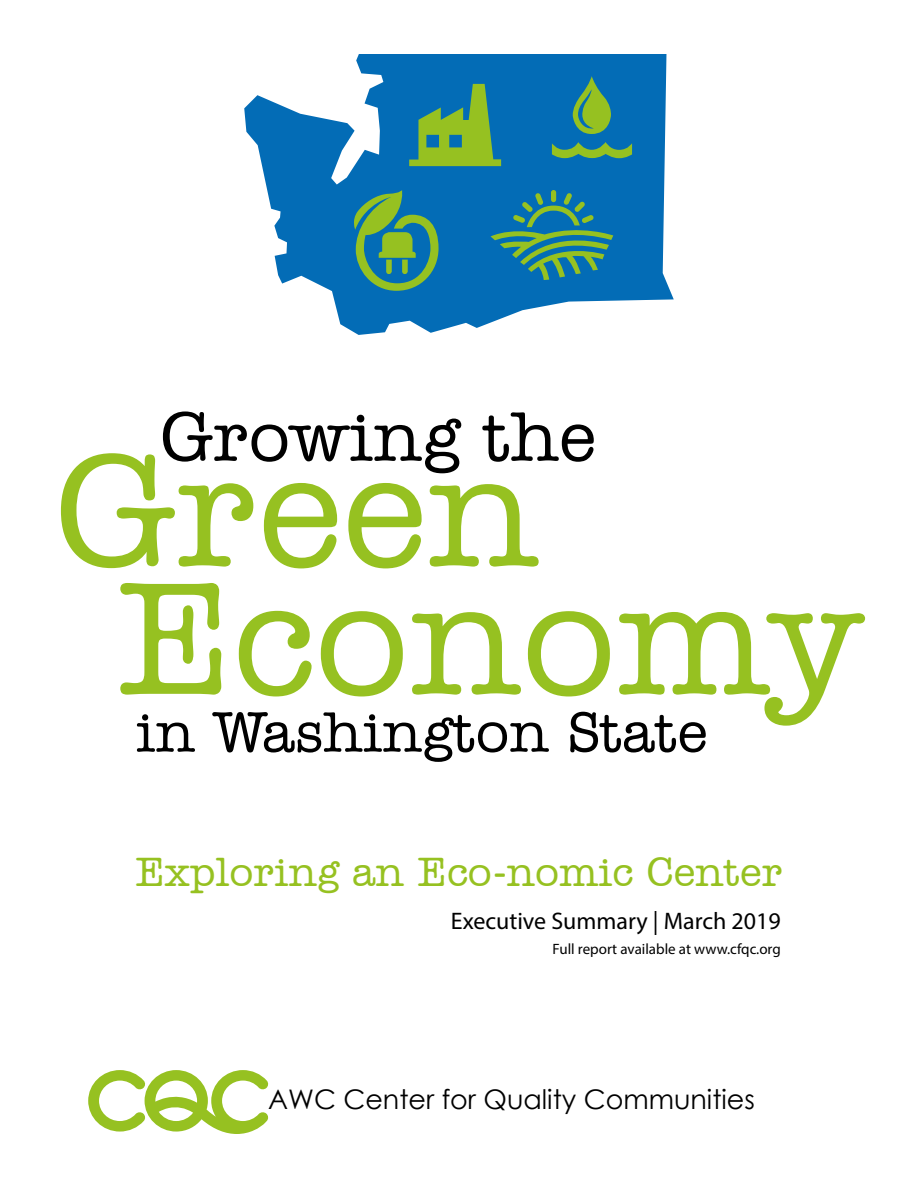
<style>
.page{position:relative;width:918px;height:1188px;background:#fff}
.page>*{position:absolute;margin:0;border:0;box-sizing:border-box;transform-origin:0 0}
.t1{font:500 165px/128.1px "Amer Typewriter IT Cby BT";color:#96c121}
.t2{font:500 72px "Amer Typewriter IT Cby BT";color:#000}
.t3{font:500 58.5px "Amer Typewriter IT Cby BT";color:#000}
.t4{font:500 42px "Amer Typewriter IT Cby BT";color:#96c121}
.t5{font:27px "Century Gothic";color:#000}
.t6{font:24px "Myriad Pro";color:#000}
.t7{font:15px "Myriad Pro";color:#000}
</style>
<div class="page">
<svg style="left:88px;top:1070px;width:181px;height:64px"></svg>
<svg style="left:244px;top:54px;width:430px;height:281px;fill:#036cb6"></svg>
<svg style="left:409px;top:84px;width:92px;height:82px;background:#519966"></svg>
<svg style="left:351px;top:190px;width:88px;height:101px;background:#3f8f78"></svg>
<svg style="left:552px;top:76px;width:80px;height:82px;background:#2f8588"></svg>
<div style="left:551px;top:190px;width:5px;height:12px;background:#96c121;border-radius:3px"></div>
<svg style="left:491px;top:193px;width:122px;height:87px;background:#29828e"></svg>
<h2 class="t2" style="left:160px;top:393px;width:438px">Growing the</h2>
<h1 class="t1" style="left:117px;top:443px;width:746px;text-indent:-63px">Green<br>Economy</h1>
<h3 class="t3" style="left:136px;top:696px;width:573px">in Washington State</h3>
<h3 class="t4" style="left:135px;top:846px;width:649px">Exploring an Eco-nomic Center</h3>
<h3 class="t6" style="left:451px;top:906px;width:331px">Executive Summary | March 2019</h3>
<p class="t7" style="left:553px;top:940px;width:230px">Full report available at www.cfqc.org</p>
<h3 class="t5" style="left:268px;top:1080px;width:488px">AWC Center for Quality Communities</h3>
</div>
